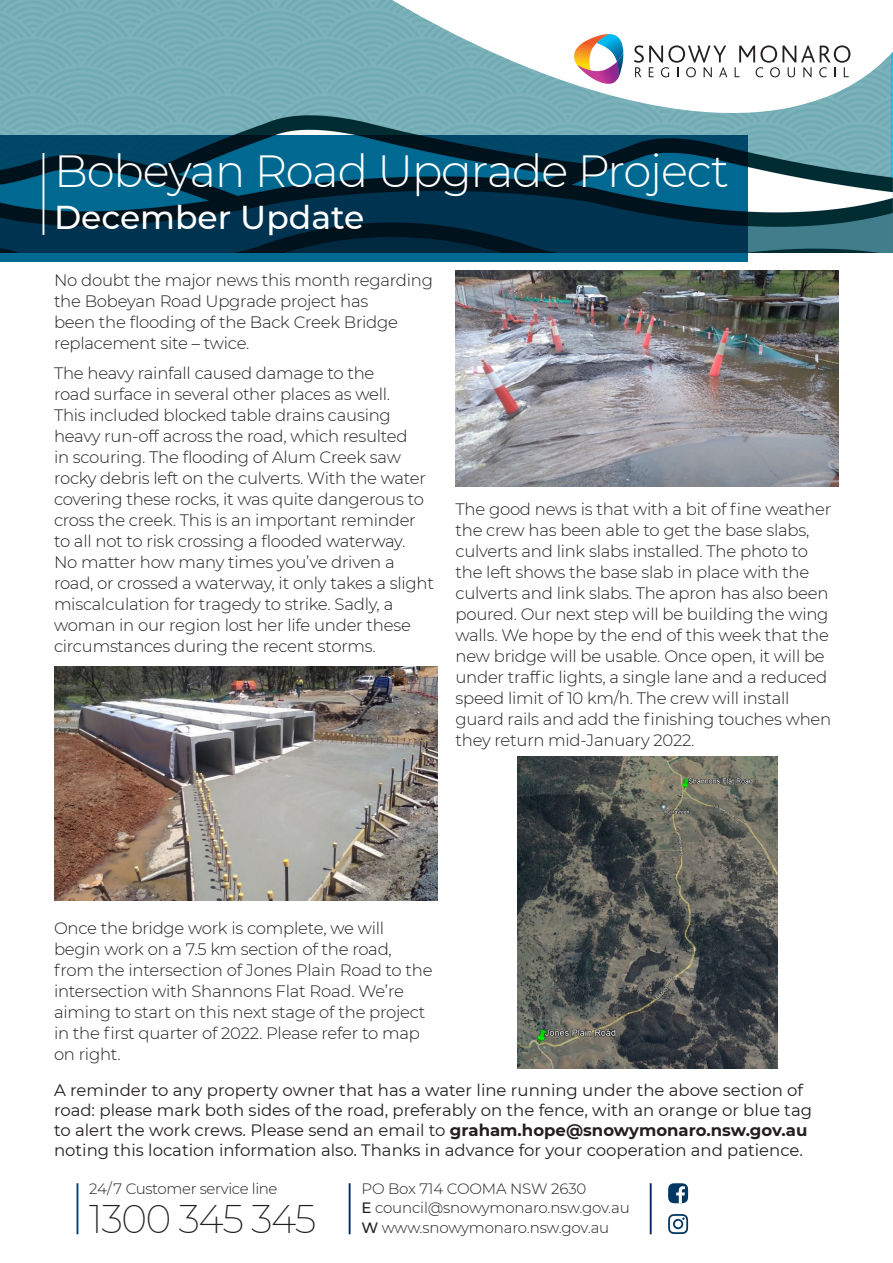
<style>
.page{position:relative;width:893px;height:1263px;background:#fff}
.page>*{position:absolute;margin:0;border:0;box-sizing:border-box;transform-origin:0 0}
.t1{font:300 45px "Montserrat";letter-spacing:-.025em;color:#fff}
.t2{font:200 39px "Montserrat";letter-spacing:-.035em;color:#231f20}
.t3{font:500 33px "Montserrat";color:#fff}
.t4{font:300 16.5px/21px "Montserrat";letter-spacing:-.015em;color:#231f20}
.t5{font:16.5px/19.8px "Montserrat";color:#231f20}
.t6{font:300 15px/19.5px "Montserrat";letter-spacing:-.01em;color:#231f20}
.s1{font-weight:700}
.s2{font-weight:500}
</style>
<div class="page">
<img style="left:0;top:0;width:893px;height:252px">
<svg style="left:354px;top:0;width:539px;height:173px"></svg>
<svg style="left:634px;top:45px;width:93px;height:32px"></svg>
<svg style="left:735px;top:45px;width:115px;height:32px"></svg>
<svg style="left:574px;top:34px;width:50px;height:53px"></svg>
<svg style="left:668px;top:1183px;width:20px;height:20px"></svg>
<svg style="left:668px;top:1214px;width:20px;height:20px"></svg>
<hr style="left:77px;top:1183px;width:1px;height:51px;background:#004071">
<hr style="left:349px;top:1183px;width:2px;height:51px;background:#00285a">
<hr style="left:650px;top:1183px;width:2px;height:51px;background:#00285a">
<svg style="left:0;top:135px;width:747px;height:126px;background:#003d58"></svg>
<hr style="left:43px;top:153px;width:1px;height:82px;background:#fff">
<img style="left:455px;top:270px;width:384px;height:216px">
<img style="left:54px;top:666px;width:383px;height:234px">
<img style="left:517px;top:756px;width:260px;height:312px">
<p class="t1" style="left:54px;top:140px;width:676px">Bobeyan Road Upgrade Project</p>
<p class="t3" style="left:54px;top:194px;width:312px">December Update</p>
<p class="t4" style="left:54px;top:269px;width:380px">No doubt the major news this month regarding the Bobeyan Road Upgrade project has<br>been the flooding of the Back Creek Bridge replacement site – twice.</p>
<p class="t4" style="left:54px;top:362px;width:381px">The heavy rainfall caused damage to the<br>road surface in several other places as well.<br>This included blocked table drains causing heavy run-off across the road, which resulted<br>in scouring. The flooding of Alum Creek saw rocky debris left on the culverts. With the water covering these rocks, it was quite dangerous to cross the creek. This is an important reminder to all not to risk crossing a flooded waterway.<br>No matter how many times you’ve driven a road, or crossed a waterway, it only takes a slight miscalculation for tragedy to strike. Sadly, a woman in our region lost her life under these circumstances during the recent storms.</p>
<p class="t4" style="left:455px;top:498px;width:377px">The good news is that with a bit of fine weather the crew has been able to get the base slabs, culverts and link slabs installed. The photo to the left shows the base slab in place with the culverts and link slabs. The apron has also been poured. Our next step will be building the wing walls. We hope by the end of this week that the new bridge will be usable. Once open, it will be under traffic lights, a single lane and a reduced speed limit of 10 km/h. The crew will install guard rails and add the finishing touches when they return mid-January 2022.</p>
<p class="t4" style="left:54px;top:917px;width:380px">Once the bridge work is complete, we will begin work on a 7.5 km section of the road, from the intersection of Jones Plain Road to the intersection with Shannons Flat Road. We’re aiming to start on this next stage of the project in the first quarter of 2022. Please refer to map on right.</p>
<p class="t5" style="left:54px;top:1080px;width:760px">A reminder to any property owner that has a water line running under the above section of road: please mark both sides of the road, preferably on the fence, with an orange or blue tag to alert the work crews. Please send an email to <span class="s1">graham.hope@snowymonaro.nsw.gov.au </span>noting this location information also. Thanks in advance for your cooperation and patience.</p>
<p class="t6" style="left:89px;top:1178px;width:190px">24/7 Customer service line</p>
<p class="t2" style="left:89px;top:1192px;width:229px">1300 345 345</p>
<p class="t6" style="left:361px;top:1178px;width:270px">PO Box 714 COOMA NSW 2630<br><span class="s2">E</span> council@snowymonaro.nsw.gov.au</p>
<p class="t6" style="left:361px;top:1217px;width:249px"><span class="s2">W</span> www.snowymonaro.nsw.gov.au</p>
</div>
